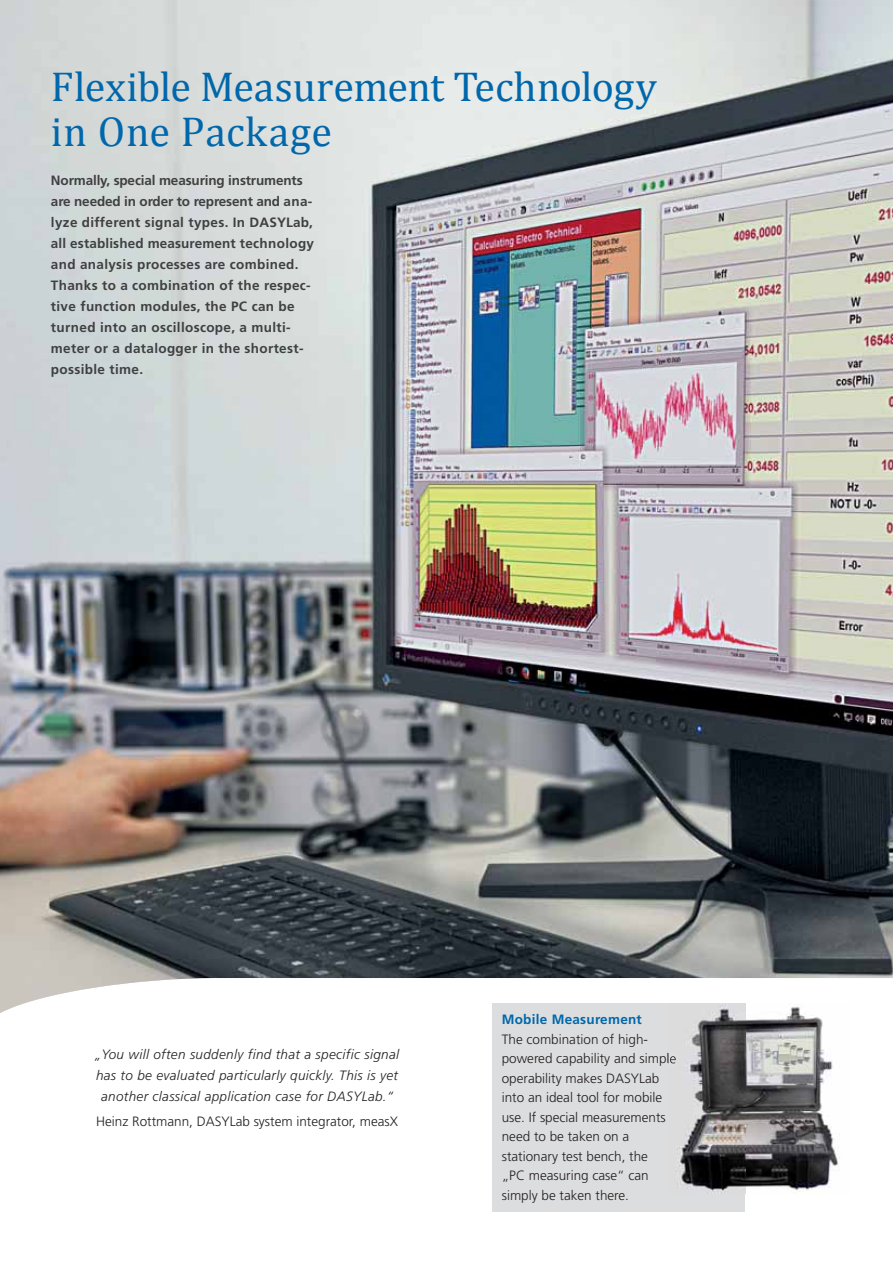
<style>
.page{position:relative;width:893px;height:1263px;background:#fff}
.page>*{position:absolute;margin:0;border:0;box-sizing:border-box;transform-origin:0 0}
.t1{font:42px/45px "Cambria";color:#0067ab}
.t2{font:700 13.5px/21px "Frutiger";letter-spacing:.025em;color:#404041}
.t3{font:300 13.5px/19.5px "Frutiger";color:#231f20}
.t4{font:italic 300 13.5px/21px "Frutiger";letter-spacing:.025em;color:#231f20;text-align:center}
.t5{font:700 13.5px "Frutiger";letter-spacing:.02em;color:#0067ab}
</style>
<div class="page">
<img style="left:0;top:0;width:893px;height:1013px">
<div style="left:493px;top:1004px;width:252px;height:208px;background:#dcddde"></div>
<img style="left:677px;top:1004px;width:173px;height:189px">
<svg style="left:668px;top:1053px;width:8px;height:11px"></svg>
<h1 class="t1" style="left:51px;top:63px;width:608px">Flexible Measurement Technology in One Package</h1>
<p class="t2" style="left:51px;top:171px;width:265px">Normally, special measuring instruments are needed in order to represent and ana&shy;lyze different signal types. In DASYLab, all established measurement technology and analysis processes are combined.<br>Thanks to a combination of the respec&shy;tive function modules, the PC can be turned into an oscilloscope, a multi&shy;meter or a datalogger in the shortest&shy;possible time.</p>
<p class="t4" style="left:95px;top:1045px;width:306px">„You will often suddenly find that a specific signal has to be evaluated particularly quickly. This is yet another classical application case for DASYLab.“</p>
<p class="t3" style="left:96px;top:1113px;width:303px">Heinz Rottmann, DASYLab system integrator, measX</p>
<p class="t5" style="left:502px;top:1014px;width:142px">Mobile Measurement</p>
<p class="t3" style="left:502px;top:1030px;width:176px">The combination of high&shy;powered capability and simple operability makes DASYLab into an ideal tool for mobile use. If special measurements need to be taken on a stationary test bench, the<br>„PC measuring case“ can simply be taken there.</p>
</div>
